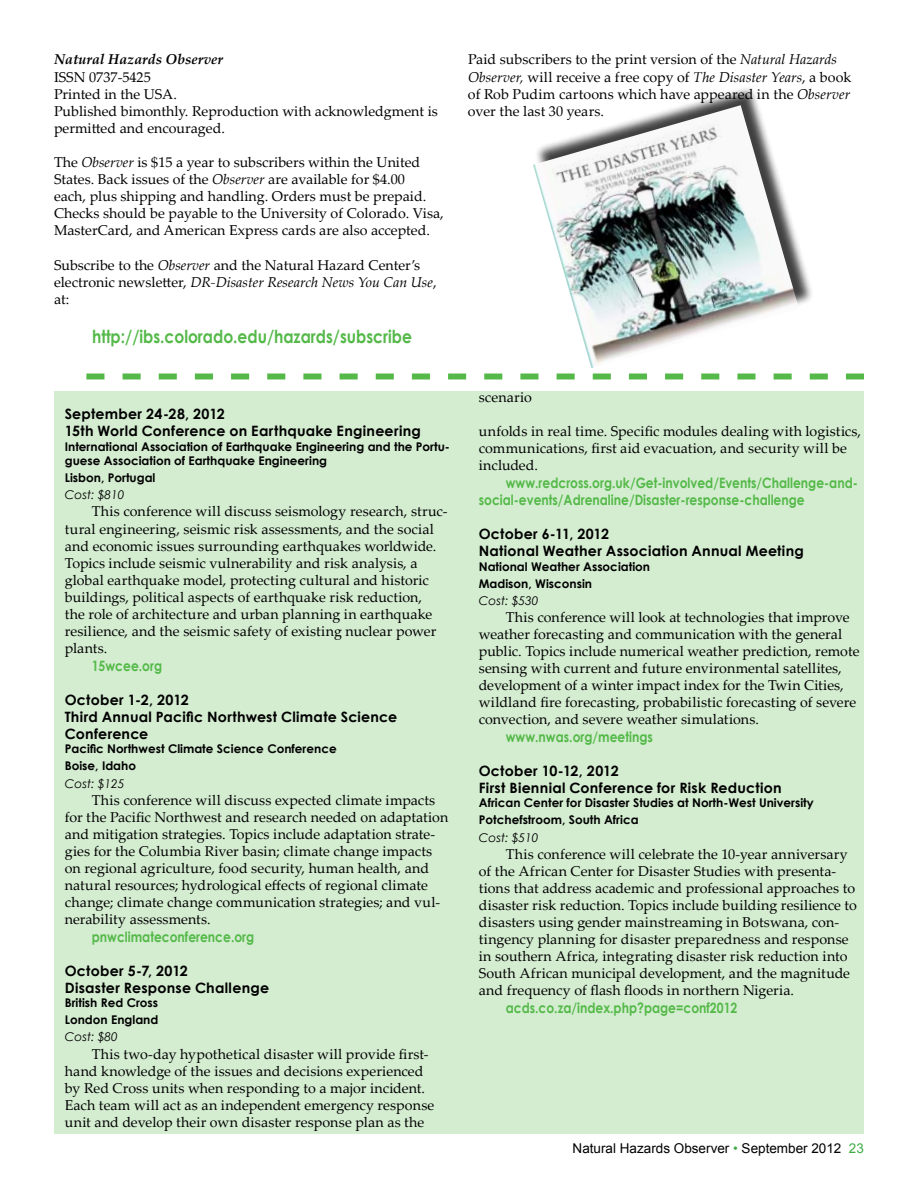
<style>
.page{position:relative;width:918px;height:1188px;background:#fff}
.page>*{position:absolute;margin:0;border:0;box-sizing:border-box;transform-origin:0 0}
.t1{font:700 18px "Century Gothic";color:#54b948;scale:.86 1}
.t2{font:14.25px/17.1px "Palatino Linotype";color:#000}
.t3{font:700 14.25px/17.1px "Century Gothic";letter-spacing:.015em;color:#000}
.t4{font:700 14.25px/17.2px "Century Gothic";color:#54b948;scale:.86 1}
.t5{font:italic 700 14.25px "Palatino Linotype";color:#000}
.t6{font:13.5px "Arial";color:#000}
.t7{font:700 12px/17.1px "Century Gothic";color:#000}
.t8{font:italic 12px "Century Gothic";color:#000}
.s1{font-style:italic}
.s2{color:#41ad49}
</style>
<div class="page">
<div style="left:54px;top:392px;width:810px;height:742px;background:#d4edd1"></div>
<svg style="left:86px;top:374px;width:778px;height:6px"></svg>
<div style="left:534px;top:86px;width:280px;height:277px;background:#000;opacity:.75"></div>
<img style="left:533px;top:105px;width:266px;height:263px">
<p class="t5" style="left:54px;top:49px;width:171px">Natural Hazards Observer</p>
<p class="t2" style="left:54px;top:68px;width:385px">ISSN 0737-5425<br>Printed in the USA.<br>Published bimonthly. Reproduction with acknowledgment is permitted and encouraged.</p>
<p class="t2" style="left:54px;top:153px;width:391px">The <span class="s1">Observer</span> is $15 a year to subscribers within the United States. Back issues of the <span class="s1">Observer</span> are available for $4.00<br>each, plus shipping and handling. Orders must be prepaid.<br>Checks should be payable to the University of Colorado. Visa, MasterCard, and American Express cards are also accepted.</p>
<p class="t2" style="left:54px;top:256px;width:384px">Subscribe to the <span class="s1">Observer</span> and the Natural Hazard Center’s electronic newsletter, <span class="s1">DR-Disaster Research News You Can Use</span>, at:</p>
<p class="t1" style="left:92px;top:322px;width:373px">http://ibs.colorado.edu/hazards/subscribe</p>
<p class="t3" style="left:65px;top:405px;width:358px">September 24-28, 2012<br>15th World Conference on Earthquake Engineering</p>
<p class="t7" style="left:65px;top:439px;width:387px;line-height:14.4px">International Association of Earthquake Engineering and the Portu&shy;guese Association of Earthquake Engineering</p>
<p class="t7" style="left:65px;top:469px;width:92px">Lisbon, Portugal</p>
<p class="t8" style="left:65px;top:487px;width:61px">Cost: $810</p>
<p class="t2" style="left:65px;top:503px;width:384px;text-indent:27px">This conference will discuss seismology research, struc&shy;tural engineering, seismic risk assessments, and the social and economic issues surrounding earthquakes worldwide.<br>Topics include seismic vulnerability and risk analysis, a global earthquake model, protecting cultural and historic buildings, political aspects of earthquake risk reduction,<br>the role of architecture and urban planning in earthquake resilience, and the seismic safety of existing nuclear power plants.</p>
<p class="t4" style="left:92px;top:656px;width:83px">15wcee.org</p>
<p class="t3" style="left:65px;top:690px;width:334px">October 1-2, 2012<br>Third Annual Pacific Northwest Climate Science<br>Conference</p>
<p class="t7" style="left:65px;top:740px;width:273px">Pacific Northwest Climate Science Conference<br>Boise, Idaho</p>
<p class="t8" style="left:65px;top:775px;width:61px">Cost: $125</p>
<p class="t2" style="left:65px;top:791px;width:385px;text-indent:27px">This conference will discuss expected climate impacts for the Pacific Northwest and research needed on adaptation and mitigation strategies. Topics include adaptation strate&shy;gies for the Columbia River basin; climate change impacts on regional agriculture, food security, human health, and natural resources; hydrological effects of regional climate change; climate change communication strategies; and vul&shy;nerability assessments.</p>
<p class="t4" style="left:92px;top:927px;width:190px">pnwclimateconference.org</p>
<p class="t3" style="left:65px;top:961px;width:206px">October 5-7, 2012<br>Disaster Response Challenge</p>
<p class="t7" style="left:65px;top:994px;width:95px">British Red Cross<br>London England</p>
<p class="t8" style="left:65px;top:1029px;width:54px">Cost: $80</p>
<p class="t2" style="left:65px;top:1045px;width:371px;text-indent:27px">This two-day hypothetical disaster will provide first&shy;hand knowledge of the issues and decisions experienced by Red Cross units when responding to a major incident.<br>Each team will act as an independent emergency response unit and develop their own disaster response plan as the</p>
<p class="t2" style="left:468px;top:50px;width:385px">Paid subscribers to the print version of the <span class="s1">Natural Hazards Observer,</span> will receive a free copy of <span class="s1">The Disaster Years</span>, a book of Rob Pudim cartoons which have appeared in the <span class="s1">Observer </span>over the last 30 years.</p>
<p class="t2" style="left:479px;top:388px;width:55px">scenario</p>
<p class="t2" style="left:479px;top:422px;width:384px">unfolds in real time. Specific modules dealing with logistics, communications, first aid evacuation, and security will be included.</p>
<p class="t4" style="left:479px;top:473px;width:442px;text-indent:27px">www.redcross.org.uk/Get-involved/Events/Challenge-and&shy;social-events/Adrenaline/Disaster-response-challenge</p>
<p class="t3" style="left:479px;top:525px;width:327px">October 6-11, 2012<br>National Weather Association Annual Meeting</p>
<p class="t7" style="left:479px;top:557px;width:173px">National Weather Association<br>Madison, Wisconsin</p>
<p class="t8" style="left:479px;top:592px;width:61px">Cost: $530</p>
<p class="t2" style="left:479px;top:608px;width:382px;text-indent:27px">This conference will look at technologies that improve weather forecasting and communication with the general public. Topics include numerical weather prediction, remote sensing with current and future environmental satellites, development of a winter impact index for the Twin Cities, wildland fire forecasting, probabilistic forecasting of severe convection, and severe weather simulations.</p>
<p class="t4" style="left:506px;top:727px;width:173px">www.nwas.org/meetings</p>
<p class="t3" style="left:479px;top:762px;width:304px">October 10-12, 2012<br>First Biennial Conference for Risk Reduction</p>
<p class="t7" style="left:479px;top:794px;width:337px">African Center for Disaster Studies at North-West University<br>Potchefstroom, South Africa</p>
<p class="t8" style="left:479px;top:829px;width:61px">Cost: $510</p>
<p class="t2" style="left:479px;top:845px;width:380px;text-indent:27px">This conference will celebrate the 10-year anniversary of the African Center for Disaster Studies with presenta&shy;tions that address academic and professional approaches to disaster risk reduction. Topics include building resilience to disasters using gender mainstreaming in Botswana, con&shy;tingency planning for disaster preparedness and response in southern Africa, integrating disaster risk reduction into South African municipal development, and the magnitude and frequency of flash floods in northern Nigeria.</p>
<p class="t4" style="left:506px;top:998px;width:271px">acds.co.za/index.php?page=conf2012</p>
<p class="t6" style="left:573px;top:1139px;width:293px">Natural Hazards Observer <span class="s2">•</span> September 2012 <span class="s2">23</span></p>
</div>
